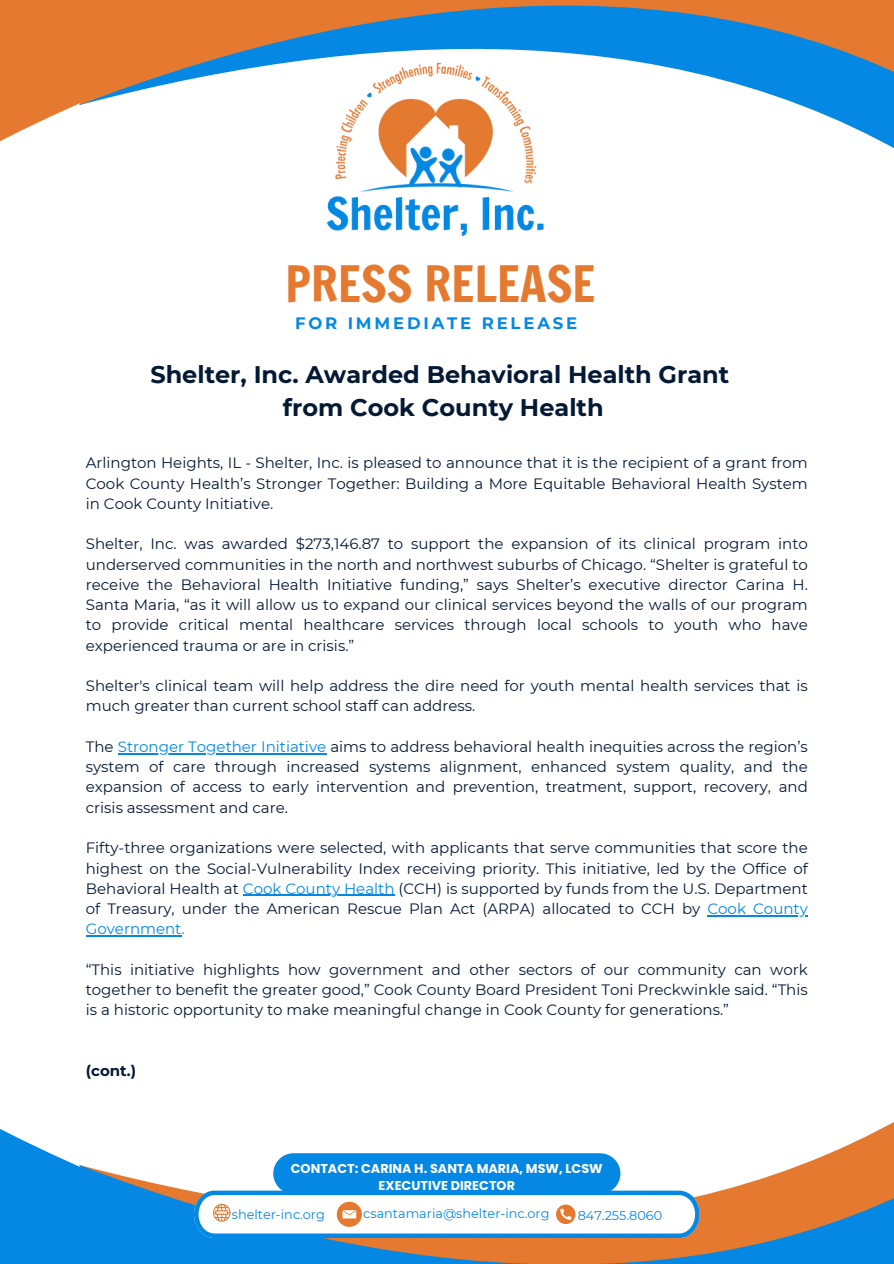
<style>
.page{position:relative;width:894px;height:1264px;background:#fff}
.page>*{position:absolute;margin:0;border:0;box-sizing:border-box;transform-origin:0 0}
.t1{font:48px "Francois One";color:#e4792f}
.t2{font:700 24px/32.7px "Montserrat";color:#041934;text-align:center}
.t3{font:700 16.5px "Montserrat";letter-spacing:.17em;color:#0488e3}
.t4{font:15px/20.2px "Montserrat";color:#041934;text-align:justify}
.t5{font:15px "Montserrat";color:#0488e3}
.t6{font:700 15px "Montserrat";color:#041934}
.t7{font:12.75px "Montserrat";color:#0488e3}
.t8{font:700 12.75px/17.2px "Poppins";color:#fff;text-align:center}
.s1{color:#0488e3}
</style>
<div class="page">
<hr style="left:118px;top:753px;width:208px;height:1px;background:#0488e3">
<hr style="left:243px;top:894px;width:151px;height:2px;background:#0488e3">
<hr style="left:707px;top:915px;width:100px;height:1px;background:#0488e3">
<hr style="left:86px;top:935px;width:95px;height:1px;background:#0488e3">
<svg style="left:832px;top:1122px;width:61px;height:30px"></svg>
<svg style="left:813px;top:1152px;width:80px;height:111px;background:#83807e"></svg>
<svg style="left:0;top:1129px;width:813px;height:134px"></svg>
<svg style="left:0;top:1190px;width:699px;height:73px"></svg>
<div style="left:273px;top:1153px;width:347px;height:40px;background:#0488e3;border-radius:20px"></div>
<svg style="left:832px;top:118px;width:61px;height:30px"></svg>
<svg style="left:813px;top:0;width:80px;height:118px;background:#6e828f"></svg>
<svg style="left:0;top:0;width:813px;height:142px"></svg>
<svg style="left:0;top:0;width:514px;height:73px;background:#a98369"></svg>
<img style="left:322px;top:56px;width:225px;height:181px">
<h6 class="t1" style="left:285px;top:250px;width:311px">PRESS RELEASE</h6>
<p class="t3" style="left:295px;top:313px;width:283px">FOR IMMEDIATE RELEASE</p>
<p class="t2" style="left:150px;top:358px;width:580px">Shelter, Inc. Awarded Behavioral Health Grant from Cook County Health</p>
<p class="t4" style="left:86px;top:453px;width:723px">Arlington Heights, IL - Shelter, Inc. is pleased to announce that it is the recipient of a grant from Cook County Health’s Stronger Together: Building a More Equitable Behavioral Health System in Cook County Initiative.</p>
<p class="t4" style="left:86px;top:534px;width:723px">Shelter, Inc. was awarded $273,146.87 to support the expansion of its clinical program into underserved communities in the north and northwest suburbs of Chicago. “Shelter is grateful to receive the Behavioral Health Initiative funding,” says Shelter’s executive director Carina H.<br>Santa Maria, “as it will allow us to expand our clinical services beyond the walls of our program to provide critical mental healthcare services through local schools to youth who have experienced trauma or are in crisis.”</p>
<h1 class="t4" style="left:86px;top:675px;width:723px">Shelter's clinical team will help address the dire need for youth mental health services that is much greater than current school staff can address.</h1>
<h3 class="t4" style="left:86px;top:736px;width:723px">The <span class="s1">Stronger Together Initiative</span> aims to address behavioral health inequities across the region’s</h3>
<h2 class="t4" style="left:86px;top:756px;width:723px">system of care through increased systems alignment, enhanced system quality, and the expansion of access to early intervention and prevention, treatment, support, recovery, and crisis assessment and care.</h2>
<h2 class="t4" style="left:86px;top:837px;width:723px">Fifty-three organizations were selected, with applicants that serve communities that score the highest on the Social-Vulnerability Index receiving priority. This initiative, led by the Office of</h2>
<h5 class="t4" style="left:86px;top:878px;width:723px">Behavioral Health at <span class="s1">Cook County Health</span> (CCH) is supported by funds from the U.S. Department</h5>
<h5 class="t4" style="left:86px;top:898px;width:616px">of Treasury, under the American Rescue Plan Act (ARPA) allocated to CCH by</h5>
<h5 class="t5" style="left:707px;top:899px;width:102px">Cook County</h5>
<h5 class="t5" style="left:86px;top:919px;width:100px">Government.</h5>
<h5 class="t4" style="left:86px;top:959px;width:723px">“This initiative highlights how government and other sectors of our community can work together to benefit the greater good,” Cook County Board President Toni Preckwinkle said. “This is a historic opportunity to make meaningful change in Cook County for generations.”</h5>
<h5 class="t6" style="left:86px;top:1061px;width:52px">(cont.)</h5>
<h4 class="t8" style="left:291px;top:1159px;width:313px">CONTACT: CARINA H. SANTA MARIA, MSW, LCSW<br>EXECUTIVE DIRECTOR</h4>
<h5 class="t7" style="left:232px;top:1206px;width:95px">shelter-inc.org</h5>
<h5 class="t7" style="left:363px;top:1205px;width:188px">csantamaria@shelter-inc.org</h5>
<h5 class="t7" style="left:577px;top:1207px;width:86px">847.255.8060</h5>
</div>
